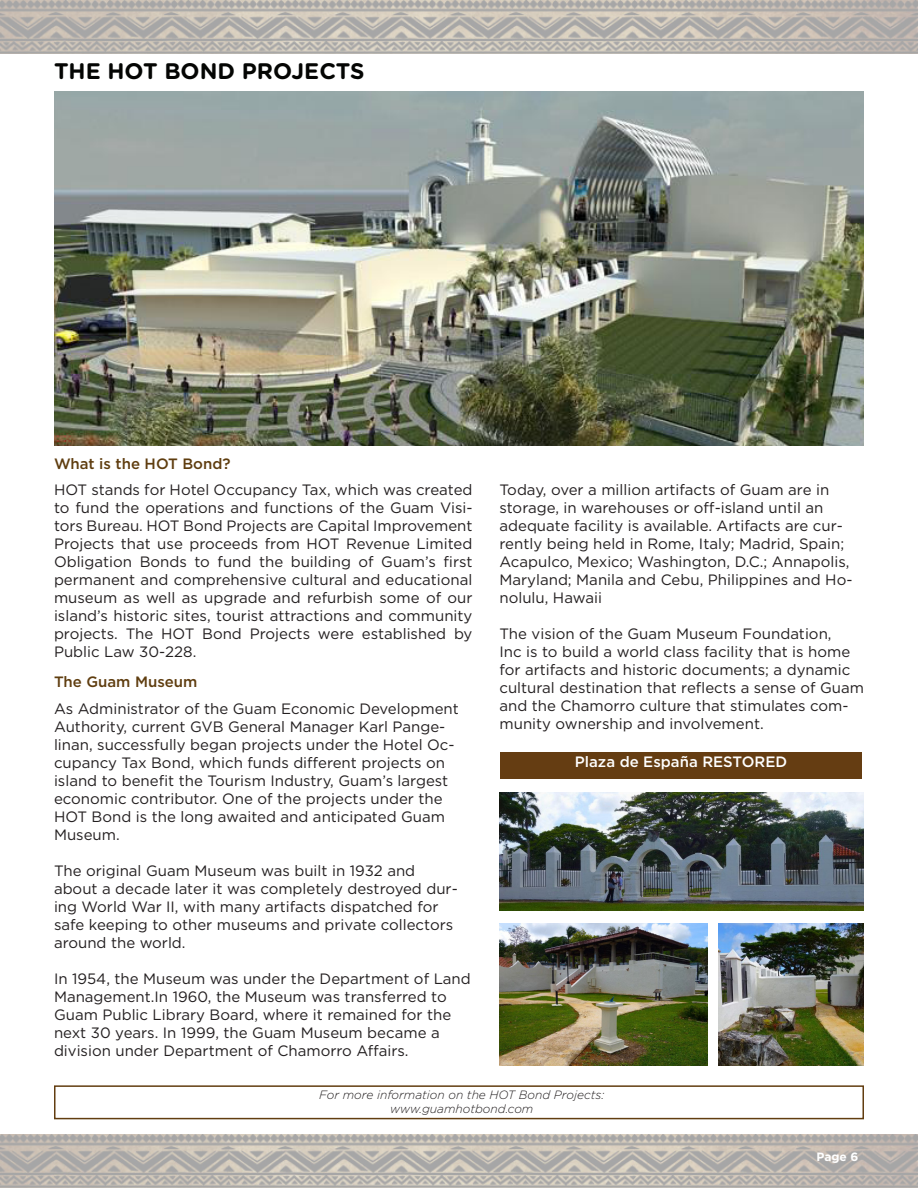
<style>
.page{position:relative;width:918px;height:1188px;background:#fff}
.page>*{position:absolute;margin:0;border:0;box-sizing:border-box;transform-origin:0 0}
.t1{font:700 22.5px "Gotham Rounded";color:#040503}
.t2{font:15px/18px "Gotham";color:#231f20}
.t3{font:500 15px "Gotham";color:#5f3d0f}
.t4{font:500 15px "Gotham";color:#fff}
.t5{font:italic 300 12px "Gotham";color:#231f20}
.t6{font:700 12px "Gotham";color:#fff}
</style>
<div class="page">
<div style="left:500px;top:752px;width:362px;height:27px;background:#653d12"></div>
<img style="left:0;top:1134px;width:918px;height:54px">
<img style="left:0;top:0;width:918px;height:54px">
<div style="left:54px;top:1085px;width:810px;height:34px;border:2px solid #623d10"></div>
<img style="left:54px;top:92px;width:810px;height:353px">
<img style="left:500px;top:792px;width:364px;height:119px">
<img style="left:500px;top:923px;width:207px;height:143px">
<img style="left:718px;top:923px;width:146px;height:143px">
<p class="t1" style="left:54px;top:55px;width:312px">THE HOT BOND PROJECTS</p>
<p class="t3" style="left:54px;top:454px;width:178px">What is the HOT Bond?</p>
<p class="t2" style="left:54px;top:481px;width:420px;text-align:justify">HOT stands for Hotel Occupancy Tax, which was created to fund the operations and functions of the Guam Visi&shy;tors Bureau. HOT Bond Projects are Capital Improvement Projects that use proceeds from HOT Revenue Limited Obligation Bonds to fund the building of Guam’s first permanent and comprehensive cultural and educational museum as well as upgrade and refurbish some of our island’s historic sites, tourist attractions and community projects. The HOT Bond Projects were established by Public Law 30-228.</p>
<p class="t3" style="left:54px;top:672px;width:145px">The Guam Museum</p>
<p class="t2" style="left:54px;top:699px;width:406px">As Administrator of the Guam Economic Development Authority, current GVB General Manager Karl Pange&shy;linan, successfully began projects under the Hotel Oc&shy;cupancy Tax Bond, which funds different projects on island to benefit the Tourism Industry, Guam’s largest economic contributor. One of the projects under the HOT Bond is the long awaited and anticipated Guam Museum.</p>
<p class="t2" style="left:54px;top:861px;width:405px">The original Guam Museum was built in 1932 and about a decade later it was completely destroyed dur&shy;ing World War II, with many artifacts dispatched for safe keeping to other museums and private collectors around the world.</p>
<p class="t2" style="left:54px;top:969px;width:418px">In 1954, the Museum was under the Department of Land Management.In 1960, the Museum was transferred to Guam Public Library Board, where it remained for the next 30 years. In 1999, the Guam Museum became a division under Department of Chamorro Affairs.</p>
<p class="t2" style="left:500px;top:481px;width:355px">Today, over a million artifacts of Guam are in storage, in warehouses or off-island until an adequate facility is available. Artifacts are cur&shy;rently being held in Rome, Italy; Madrid, Spain; Acapulco, Mexico; Washington, D.C.; Annapolis, Maryland; Manila and Cebu, Philippines and Ho&shy;nolulu, Hawaii</p>
<p class="t2" style="left:500px;top:625px;width:366px">The vision of the Guam Museum Foundation,<br>Inc is to build a world class facility that is home for artifacts and historic documents; a dynamic cultural destination that reflects a sense of Guam and the Chamorro culture that stimulates com&shy;munity ownership and involvement.</p>
<p class="t4" style="left:575px;top:752px;width:214px">Plaza de España RESTORED</p>
<p class="t5" style="left:319px;top:1087px;width:287px">For more information on the HOT Bond Projects:</p>
<p class="t5" style="left:390px;top:1102px;width:145px">www.guamhotbond.com</p>
<p class="t6" style="left:817px;top:1148px;width:43px">Page 6</p>
</div>
